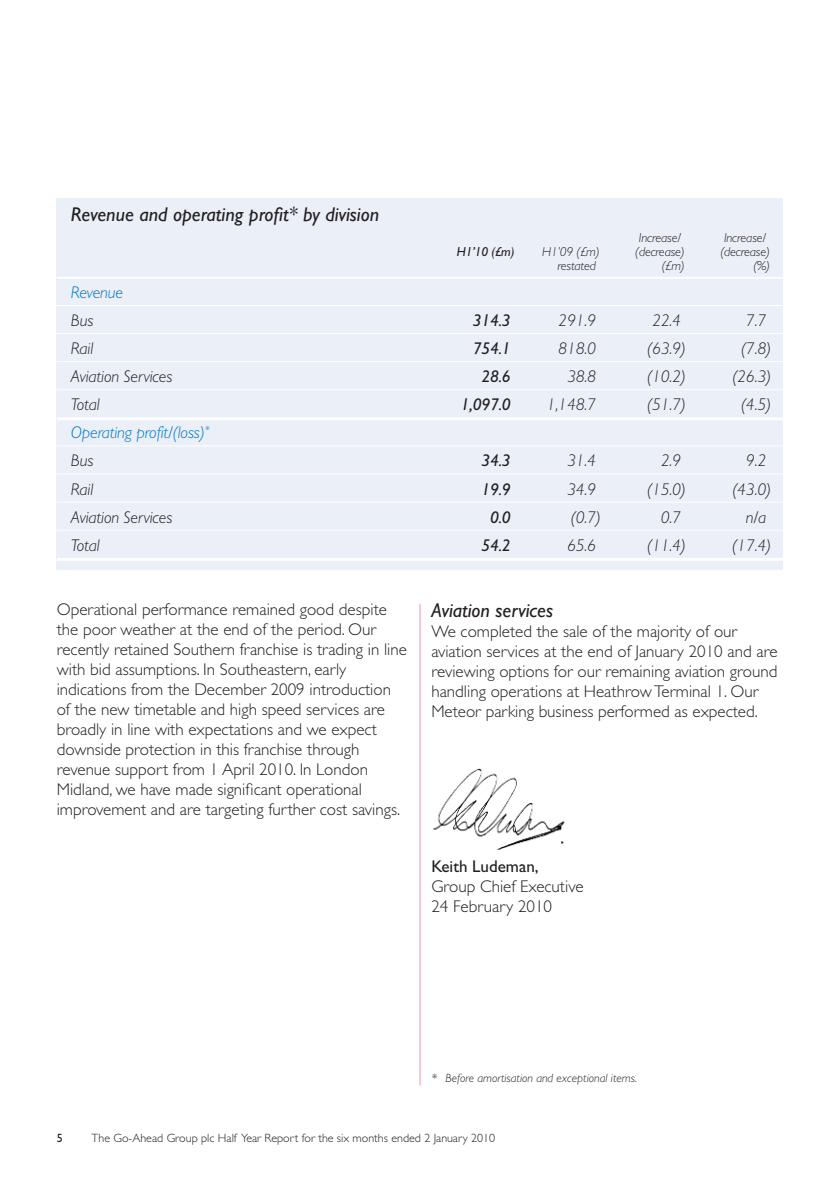
<style>
.page{position:relative;width:840px;height:1191px;background:#fff}
.page>*{position:absolute;margin:0;border:0;box-sizing:border-box;transform-origin:0 0}
.t1{font:italic 20px "Gill Sans Std";color:#231f20}
.t2{font:300 17px/20px "Gill Sans Std";color:#231f20}
.t3{font:italic 300 17px "Gill Sans Std";letter-spacing:-.01em;color:#231f20}
.t4{font:italic 300 17px/28px "Gill Sans Std";letter-spacing:-.01em;color:#0076be}
.t5{font:italic 17px "Gill Sans Std";letter-spacing:-.01em;color:#231f20}
.t6{font:italic 300 13px "Gill Sans Std";letter-spacing:-.01em;color:#231f20}
.t7{font:italic 13px "Gill Sans Std";color:#231f20}
.t8{font:300 12px "Gill Sans Std";color:#231f20}
.t9{font:italic 300 12px "Gill Sans Std";color:#231f20}
.t10{font:12px "Gill Sans Std";color:#231f20}
.s1{color:#231f20}
.s2{font-weight:400}
</style>
<div class="page">
<hr style="left:419px;top:604px;width:1px;height:481px;background:#f196b0">
<img style="left:433px;top:768px;width:132px;height:81px">
<div style="left:57px;top:198px;width:725px;height:372px;background:#eaeff8"></div>
<hr style="left:57px;top:277px;width:725px;height:2px;background:#fff">
<hr style="left:57px;top:305px;width:725px;height:1px;background:#fff">
<hr style="left:57px;top:333px;width:725px;height:1px;background:#fff">
<hr style="left:57px;top:361px;width:725px;height:1px;background:#fff">
<hr style="left:57px;top:389px;width:725px;height:1px;background:#fff">
<hr style="left:57px;top:417px;width:725px;height:3px;background:#fff">
<hr style="left:57px;top:445px;width:725px;height:1px;background:#fff">
<hr style="left:57px;top:473px;width:725px;height:1px;background:#fff">
<hr style="left:57px;top:501px;width:725px;height:1px;background:#fff">
<hr style="left:57px;top:530px;width:725px;height:1px;background:#fff">
<hr style="left:57px;top:558px;width:725px;height:3px;background:#fff">
<p class="t1" style="left:71px;top:206px;width:309px">Revenue and operating profit* by division</p>
<p class="t4" style="left:71px;top:280px;width:54px">Revenue<br><span class="s1">Bus</span></p>
<p class="t6" style="left:638px;top:232px;width:44px">Increase/</p>
<p class="t6" style="left:723px;top:232px;width:44px">Increase/</p>
<p class="t7" style="left:456px;top:246px;width:59px">H1’10 (£m)</p>
<p class="t6" style="left:542px;top:246px;width:59px">H1’09 (£m)</p>
<p class="t6" style="left:635px;top:246px;width:51px">(decrease)</p>
<p class="t6" style="left:720px;top:246px;width:51px">(decrease)</p>
<p class="t6" style="left:557px;top:260px;width:40px">restated</p>
<p class="t6" style="left:661px;top:260px;width:25px">(£m)</p>
<p class="t6" style="left:752px;top:260px;width:18px">(%)</p>
<p class="t5" style="left:472px;top:314px;width:40px">314.3</p>
<p class="t3" style="left:558px;top:314px;width:39px">291.9</p>
<p class="t3" style="left:651px;top:314px;width:30px">22.4</p>
<p class="t3" style="left:745px;top:314px;width:22px">7.7</p>
<p class="t3" style="left:71px;top:342px;width:24px">Rail</p>
<p class="t5" style="left:472px;top:342px;width:40px">754.1</p>
<p class="t3" style="left:558px;top:342px;width:39px">818.0</p>
<p class="t3" style="left:646px;top:342px;width:40px">(63.9)</p>
<p class="t3" style="left:740px;top:342px;width:32px">(7.8)</p>
<p class="t3" style="left:71px;top:370px;width:103px">Aviation Services</p>
<p class="t5" style="left:481px;top:370px;width:31px">28.6</p>
<p class="t3" style="left:566px;top:370px;width:30px">38.8</p>
<p class="t3" style="left:646px;top:370px;width:40px">(10.2)</p>
<p class="t3" style="left:732px;top:370px;width:40px">(26.3)</p>
<p class="t3" style="left:71px;top:398px;width:30px">Total</p>
<p class="t5" style="left:460px;top:398px;width:51px">1,097.0</p>
<p class="t3" style="left:546px;top:398px;width:50px">1,148.7</p>
<p class="t3" style="left:646px;top:398px;width:40px">(51.7)</p>
<p class="t3" style="left:740px;top:398px;width:32px">(4.5)</p>
<p class="t4" style="left:71px;top:420px;width:140px">Operating profit/(loss)<sup>*<br></sup><span class="s1">Bus</span></p>
<p class="t5" style="left:481px;top:454px;width:31px">34.3</p>
<p class="t3" style="left:566px;top:454px;width:30px">31.4</p>
<p class="t3" style="left:660px;top:454px;width:22px">2.9</p>
<p class="t3" style="left:745px;top:454px;width:22px">9.2</p>
<p class="t3" style="left:71px;top:482px;width:24px">Rail</p>
<p class="t5" style="left:481px;top:482px;width:31px">19.9</p>
<p class="t3" style="left:566px;top:482px;width:30px">34.9</p>
<p class="t3" style="left:646px;top:482px;width:40px">(15.0)</p>
<p class="t3" style="left:732px;top:482px;width:40px">(43.0)</p>
<p class="t3" style="left:71px;top:510px;width:103px">Aviation Services</p>
<p class="t5" style="left:490px;top:510px;width:22px">0.0</p>
<p class="t3" style="left:570px;top:510px;width:32px">(0.7)</p>
<p class="t3" style="left:660px;top:510px;width:22px">0.7</p>
<p class="t3" style="left:745px;top:510px;width:22px">n/a</p>
<p class="t3" style="left:71px;top:538px;width:30px">Total</p>
<p class="t5" style="left:481px;top:538px;width:31px">54.2</p>
<p class="t3" style="left:566px;top:538px;width:30px">65.6</p>
<p class="t3" style="left:646px;top:538px;width:40px">(11.4)</p>
<p class="t3" style="left:732px;top:538px;width:40px">(17.4)</p>
<p class="t2" style="left:57px;top:601px;width:351px">Operational performance remained good despite the poor weather at the end of the period. Our recently retained Southern franchise is trading in line with bid assumptions. In Southeastern, early indications from the December 2009 introduction of the new timetable and high speed services are broadly in line with expectations and we expect downside protection in this franchise through revenue support from 1 April 2010. In London Midland, we have made significant operational improvement and are targeting further cost savings.</p>
<p class="t1" style="left:431px;top:603px;width:123px">Aviation services</p>
<p class="t2" style="left:431px;top:623px;width:347px">We completed the sale of the majority of our aviation services at the end of January 2010 and are reviewing options for our remaining aviation ground handling operations at HeathrowTerminal 1. Our Meteor parking business performed as expected.</p>
<p class="t2" style="left:431px;top:858px;width:153px"><span class="s2">Keith Ludeman,<br></span>Group Chief Executive<br>24 February 2010</p>
<p class="t9" style="left:431px;top:1073px;width:207px">* Before amortisation and exceptional items.</p>
<p class="t10" style="left:57px;top:1133px;width:7px">5</p>
<p class="t8" style="left:92px;top:1133px;width:405px">The Go-Ahead Group plc Half Year Report for the six months ended 2 January 2010</p>
</div>
